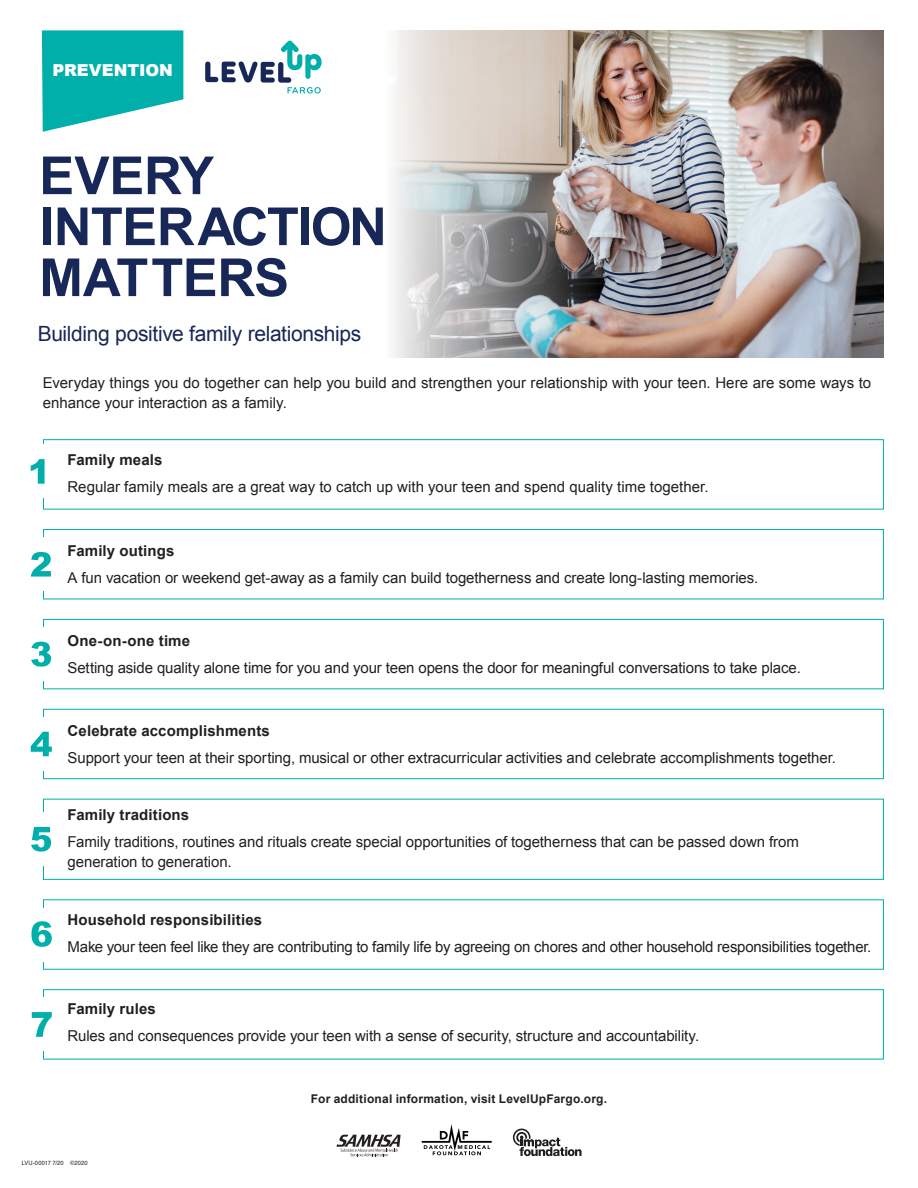
<style>
.page{position:relative;width:918px;height:1188px;background:#fff}
.page>*{position:absolute;margin:0;border:0;box-sizing:border-box;transform-origin:0 0}
.t1{font:700 52.5px/51px "Arial";letter-spacing:-.01em;color:#172757}
.t2{font:21px "Arial";letter-spacing:-.015em;color:#172757}
.t3{font:900 16.5px "Arial";letter-spacing:-.005em;color:#fff}
.t4{font:15px/20.2px "Arial";letter-spacing:-.005em;color:#231f20}
.t5{font:700 15px "Arial";letter-spacing:.01em;color:#231f20}
.t6{font:700 12px "Arial";letter-spacing:.015em;color:#231f20}
.t7{font:6px "Helvetica";letter-spacing:.025em;color:#231f20;scale:.95 1}
</style>
<div class="page">
<img style="left:394px;top:30px;width:490px;height:327px">
<svg style="left:422px;top:1124px;width:70px;height:31px"></svg>
<svg style="left:513px;top:1129px;width:69px;height:27px"></svg>
<svg style="left:336px;top:1135px;width:65px;height:21px"></svg>
<div style="left:43px;top:439px;width:841px;height:71px;border:1px solid #00afaa"></div>
<div style="left:24px;top:444px;width:40px;height:54px;background:#fff"></div>
<svg style="left:31px;top:459px;width:14px;height:25px"></svg>
<div style="left:43px;top:529px;width:841px;height:70px;border:1px solid #00afaa"></div>
<div style="left:24px;top:537px;width:40px;height:54px;background:#fff"></div>
<svg style="left:31px;top:552px;width:20px;height:25px"></svg>
<div style="left:43px;top:619px;width:841px;height:70px;border:1px solid #00afaa"></div>
<div style="left:22px;top:627px;width:45px;height:54px;background:#fff"></div>
<svg style="left:31px;top:642px;width:20px;height:25px"></svg>
<div style="left:43px;top:709px;width:841px;height:70px;border:1px solid #00afaa"></div>
<div style="left:22px;top:717px;width:45px;height:54px;background:#fff"></div>
<svg style="left:31px;top:732px;width:21px;height:24px"></svg>
<div style="left:43px;top:799px;width:841px;height:81px;border:1px solid #00afaa"></div>
<div style="left:22px;top:812px;width:45px;height:54px;background:#fff"></div>
<svg style="left:31px;top:827px;width:20px;height:25px"></svg>
<svg style="left:42px;top:30px;width:141px;height:102px"></svg>
<svg style="left:205px;top:41px;width:117px;height:53px"></svg>
<div style="left:43px;top:989px;width:841px;height:70px;border:1px solid #00afaa"></div>
<div style="left:22px;top:997px;width:45px;height:54px;background:#fff"></div>
<svg style="left:32px;top:1012px;width:20px;height:25px"></svg>
<svg style="left:31px;top:921px;width:21px;height:26px"></svg>
<p class="t3" style="left:52px;top:58px;width:122px">PREVENTION</p>
<h1 class="t1" style="left:39px;top:152px;width:349px">EVERY<br>INTERACTION<br>MATTERS</h1>
<h2 class="t2" style="left:38px;top:320px;width:325px">Building positive family relationships</h2>
<p class="t4" style="left:43px;top:374px;width:830px;line-height:19.5px">Everyday things you do together can help you build and strengthen your relationship with your teen. Here are some ways to enhance your interaction as a family.</p>
<p class="t5" style="left:68px;top:450px;width:96px">Family meals</p>
<p class="t4" style="left:68px;top:477px;width:642px">Regular family meals are a great way to catch up with your teen and spend quality time together.</p>
<p class="t5" style="left:68px;top:541px;width:108px">Family outings</p>
<p class="t4" style="left:68px;top:568px;width:692px">A fun vacation or weekend get-away as a family can build togetherness and create long-lasting memories.</p>
<p class="t5" style="left:68px;top:631px;width:124px">One-on-one time</p>
<p class="t4" style="left:68px;top:658px;width:735px">Setting aside quality alone time for you and your teen opens the door for meaningful conversations to take place.</p>
<p class="t5" style="left:68px;top:721px;width:204px">Celebrate accomplishments</p>
<p class="t4" style="left:68px;top:748px;width:770px">Support your teen at their sporting, musical or other extracurricular activities and celebrate accomplishments together.</p>
<p class="t5" style="left:68px;top:805px;width:123px">Family traditions</p>
<p class="t4" style="left:68px;top:831px;width:733px">Family traditions, routines and rituals create special opportunities of togetherness that can be passed down from generation to generation.</p>
<p class="t5" style="left:68px;top:910px;width:196px">Household responsibilities</p>
<p class="t4" style="left:68px;top:937px;width:805px">Make your teen feel like they are contributing to family life by agreeing on chores and other household responsibilities together.</p>
<p class="t5" style="left:68px;top:999px;width:90px">Family rules</p>
<p class="t4" style="left:68px;top:1026px;width:633px">Rules and consequences provide your teen with a sense of security, structure and accountability.</p>
<p class="t7" style="left:22px;top:1158px;width:71px">LVU-00017 7/20 ©2020</p>
<p class="t6" style="left:311px;top:1091px;width:298px">For additional information, visit LevelUpFargo.org.</p>
</div>
